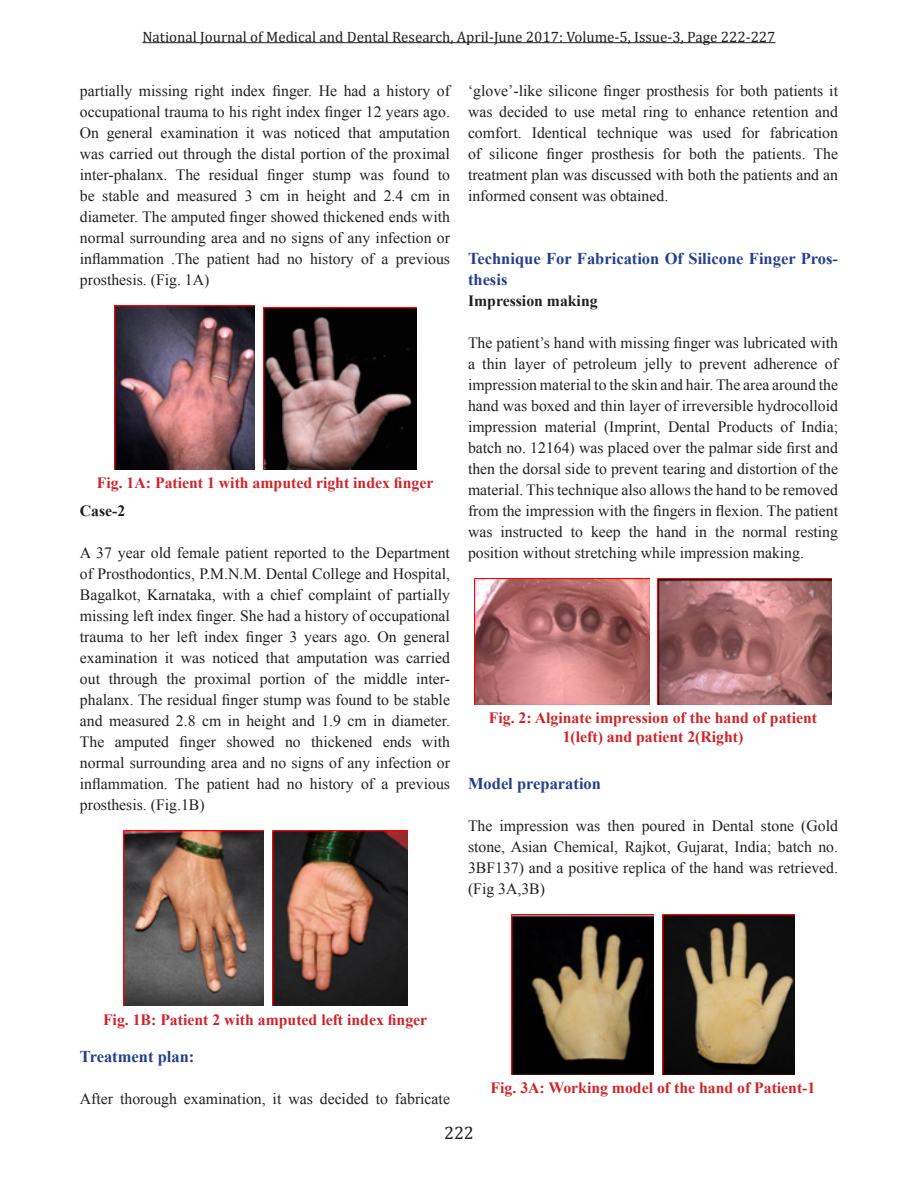
<style>
.page{position:relative;width:918px;height:1188px;background:#fff}
.page>*{position:absolute;margin:0;border:0;box-sizing:border-box;transform-origin:0 0}
.t1{font:18px "Cambria";color:#231f20}
.Sub_Heading{font:700 16.5px/21px "Times New Roman";color:#253f8e}
.Running_Fonts{font:15.75px/21px "Times New Roman";color:#231f20;text-align:justify}
.Images_Fonts{font:700 15.75px/18.9px "Times New Roman";color:#d1232a;text-align:center}
.Running_Fonts-2{font:700 15.75px "Times New Roman";color:#231f20}
.t2{font:15px "Cambria";color:#231f20}
</style>
<div class="page">
<hr style="left:142px;top:42px;width:634px;height:1px;background:#231f20">
<img style="left:475px;top:579px;width:174px;height:125px">
<img style="left:657px;top:579px;width:175px;height:125px">
<img style="left:512px;top:915px;width:142px;height:159px">
<img style="left:662px;top:915px;width:133px;height:159px">
<img style="left:114px;top:306px;width:141px;height:163px">
<img style="left:263px;top:307px;width:153px;height:162px">
<img style="left:123px;top:831px;width:141px;height:175px">
<img style="left:272px;top:831px;width:135px;height:175px">
<p class="t2" style="left:142px;top:28px;width:635px">National Journal of Medical and Dental Research, April-June 2017: Volume-5, Issue-3, Page 222-227</p>
<p class="Running_Fonts" style="left:468px;top:80px;width:372px">‘glove’-like silicone finger prosthesis for both patients it was decided to use metal ring to enhance retention and comfort. Identical technique was used for fabrication of silicone finger prosthesis for both the patients. The treatment plan was discussed with both the patients and an informed consent was obtained.</p>
<p class="Running_Fonts" style="left:80px;top:80px;width:372px">partially missing right index finger. He had a history of occupational trauma to his right index finger 12 years ago.<br>On general examination it was noticed that amputation was carried out through the distal portion of the proximal inter-phalanx. The residual finger stump was found to be stable and measured 3 cm in height and 2.4 cm in diameter. The amputed finger showed thickened ends with normal surrounding area and no signs of any infection or inflammation .The patient had no history of a previous prosthesis. (Fig. 1A)</p>
<p class="Sub_Heading" style="left:468px;top:248px;width:372px">Technique For Fabrication Of Silicone Finger Pros&shy;thesis</p>
<p class="Running_Fonts-2" style="left:468px;top:290px;width:131px">Impression making</p>
<p class="Running_Fonts" style="left:468px;top:332px;width:372px">The patient’s hand with missing finger was lubricated with a thin layer of petroleum jelly to prevent adherence of impression material to the skin and hair. The area around the hand was boxed and thin layer of irreversible hydrocolloid impression material (Imprint, Dental Products of India; batch no. 12164) was placed over the palmar side first and then the dorsal side to prevent tearing and distortion of the material. This technique also allows the hand to be removed from the impression with the fingers in flexion. The patient was instructed to keep the hand in the normal resting position without stretching while impression making.</p>
<p class="Images_Fonts" style="left:97px;top:473px;width:338px">Fig. 1A: Patient 1 with amputed right index finger</p>
<p class="Running_Fonts-2" style="left:80px;top:500px;width:47px">Case-2</p>
<p class="Running_Fonts" style="left:80px;top:542px;width:372px">A 37 year old female patient reported to the Department of Prosthodontics, P.M.N.M. Dental College and Hospital, Bagalkot, Karnataka, with a chief complaint of partially missing left index finger. She had a history of occupational trauma to her left index finger 3 years ago. On general examination it was noticed that amputation was carried out through the proximal portion of the middle inter&shy;phalanx. The residual finger stump was found to be stable and measured 2.8 cm in height and 1.9 cm in diameter.<br>The amputed finger showed no thickened ends with normal surrounding area and no signs of any infection or inflammation. The patient had no history of a previous prosthesis. (Fig.1B)</p>
<p class="Images_Fonts" style="left:489px;top:708px;width:330px">Fig. 2: Alginate impression of the hand of patient<br>1(left) and patient 2(Right)</p>
<p class="Sub_Heading" style="left:468px;top:773px;width:135px">Model preparation</p>
<p class="Running_Fonts" style="left:468px;top:815px;width:372px">The impression was then poured in Dental stone (Gold stone, Asian Chemical, Rajkot, Gujarat, India; batch no.<br>3BF137) and a positive replica of the hand was retrieved. (Fig 3A,3B)</p>
<p class="Images_Fonts" style="left:103px;top:1010px;width:326px">Fig. 1B: Patient 2 with amputed left index finger</p>
<p class="Sub_Heading" style="left:80px;top:1046px;width:116px">Treatment plan:</p>
<p class="Running_Fonts" style="left:80px;top:1088px;width:372px">After thorough examination, it was decided to fabricate</p>
<p class="t1" style="left:444px;top:1122px;width:31px">222</p>
<p class="Images_Fonts" style="left:491px;top:1078px;width:326px">Fig. 3A: Working model of the hand of Patient-1</p>
</div>
